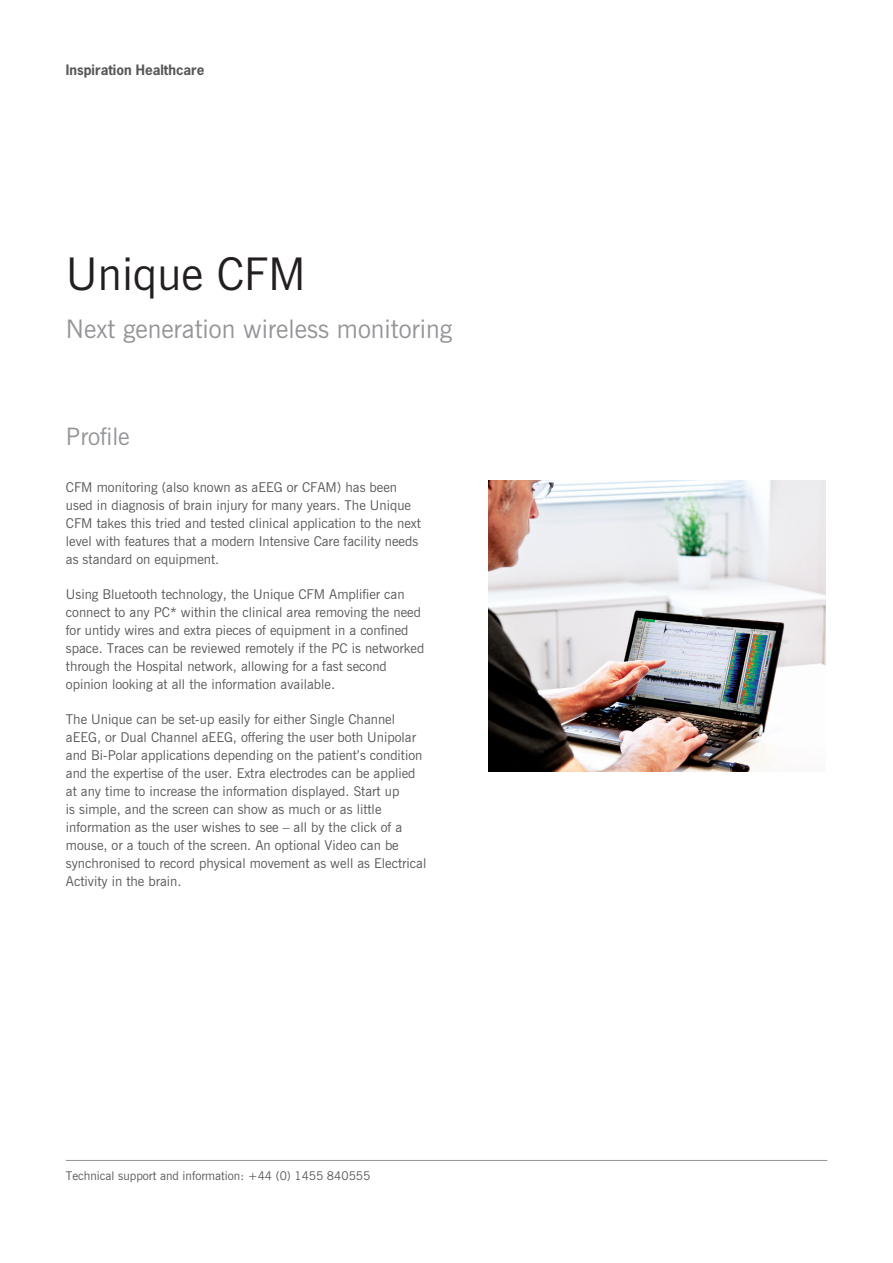
<style>
.page{position:relative;width:893px;height:1263px;background:#fff}
.page>*{position:absolute;margin:0;border:0;box-sizing:border-box;transform-origin:0 0}
._1_-_Headline{font:45px "News Gothic BT";color:#231f20}
._1_-_Headline-2{font:25.5px "News Gothic BT";color:#939598}
._4__Sub_Heads_1{font:24px "News Gothic BT";color:#939598}
._4__body_copy{font:13.5px/18px "News Gothic BT";color:#57585a}
._3_-_Body_Copy__Bold{font:700 13.5px "News Gothic";color:#57585a}
._3_-_Body_Copy__Bold-2{font:12px "News Gothic BT";color:#57585a}
</style>
<div class="page">
<img style="left:488px;top:480px;width:337px;height:292px">
<hr style="left:66px;top:1160px;width:761px;height:1px;background:#939598">
<p class="_3_-_Body_Copy__Bold" style="left:66px;top:61px;width:140px">Inspiration Healthcare</p>
<p class="_1_-_Headline" style="left:66px;top:246px;width:241px">Unique CFM</p>
<p class="_1_-_Headline-2" style="left:66px;top:313px;width:388px">Next generation wireless monitoring</p>
<p class="_4__Sub_Heads_1" style="left:66px;top:422px;width:65px">Profile</p>
<p class="_4__body_copy" style="left:66px;top:478px;width:356px">CFM monitoring (also known as aEEG or CFAM) has been used in diagnosis of brain injury for many years. The Unique CFM takes this tried and tested clinical application to the next level with features that a modern Intensive Care facility needs as standard on equipment.</p>
<p class="_4__body_copy" style="left:66px;top:585px;width:360px">Using Bluetooth technology, the Unique CFM Amplifier can connect to any PC* within the clinical area removing the need for untidy wires and extra pieces of equipment in a confined space. Traces can be reviewed remotely if the PC is networked through the Hospital network, allowing for a fast second opinion looking at all the information available.</p>
<p class="_4__body_copy" style="left:66px;top:710px;width:362px">The Unique can be set-up easily for either Single Channel aEEG, or Dual Channel aEEG, offering the user both Unipolar and Bi-Polar applications depending on the patient’s condition and the expertise of the user. Extra electrodes can be applied at any time to increase the information displayed. Start up<br>is simple, and the screen can show as much or as little information as the user wishes to see – all by the click of a mouse, or a touch of the screen. An optional Video can be synchronised to record physical movement as well as Electrical Activity in the brain.</p>
<p class="_3_-_Body_Copy__Bold-2" style="left:66px;top:1169px;width:306px">Technical support and information: +44 (0) 1455 840555</p>
</div>
